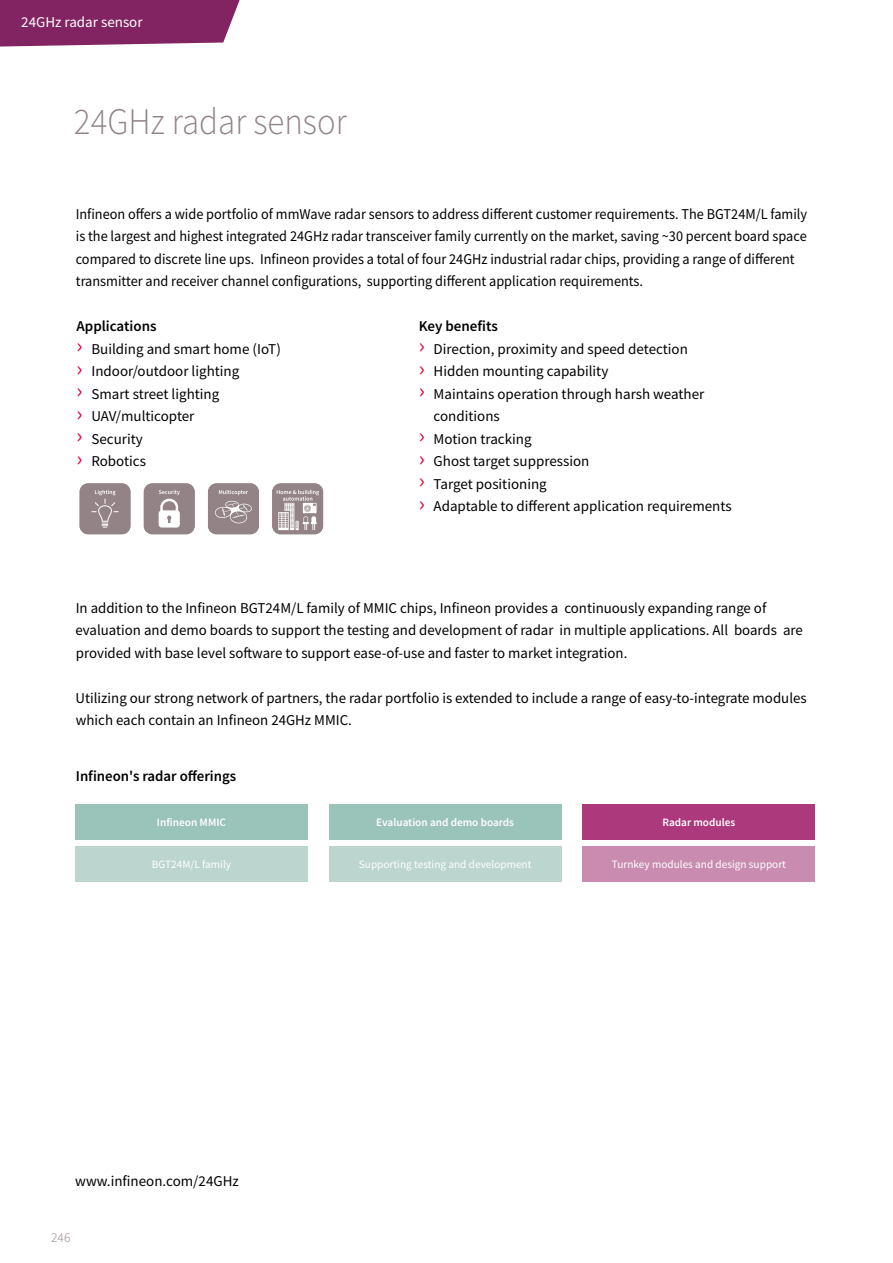
<style>
.page{position:relative;width:893px;height:1263px;background:#fff}
.page>*{position:absolute;margin:0;border:0;box-sizing:border-box;transform-origin:0 0}
.t1{font:300 37.5px "Source Sans Pro";color:#938386;scale:.93 1}
.t2{font:15px/22.5px "Source Sans Pro";color:#000}
.t3{font:15px/22.5px "Source Sans Pro";color:#000;scale:.95 1}
.t4{font:600 15px "Source Sans Pro";color:#000}
.t5{font:15px "Source Sans Pro";color:#fff}
.t6{font:300 13.5px "Source Sans Pro";color:#938386}
.t7{font:11.25px "Source Sans Pro";color:#fff}
.t8{font:600 11.25px "Source Sans Pro";color:#fff}
.s1{font-weight:600}
.s2{font-size:22.5px;color:#e40134}
</style>
<div class="page">
<svg style="left:0;top:0;width:240px;height:47px;background:#8c366e"></svg>
<div style="left:75px;top:804px;width:233px;height:36px;background:#9ac3ba"></div>
<div style="left:329px;top:804px;width:232px;height:36px;background:#9ac3ba"></div>
<div style="left:583px;top:804px;width:232px;height:36px;background:#ac397c"></div>
<div style="left:75px;top:846px;width:233px;height:35px;background:#bcd5cf"></div>
<div style="left:329px;top:846px;width:232px;height:35px;background:#bcd5cf"></div>
<div style="left:583px;top:846px;width:232px;height:35px;background:#ca8bb1"></div>
<svg style="left:80px;top:483px;width:51px;height:51px;background:#9b8c8f"></svg>
<svg style="left:144px;top:483px;width:51px;height:51px"></svg>
<svg style="left:208px;top:483px;width:51px;height:51px;background:#9e9092"></svg>
<svg style="left:272px;top:483px;width:51px;height:51px;background:#aca0a2"></svg>
<p class="t5" style="left:21px;top:12px;width:123px">24GHz radar sensor</p>
<h1 class="t1" style="left:74px;top:99px;width:295px">24GHz radar sensor</h1>
<p class="t3" style="left:76px;top:202px;width:772px">Infineon offers a wide portfolio of mmWave radar sensors to address different customer requirements. The BGT24M/L family is the largest and highest integrated 24GHz radar transceiver family currently on the market, saving ~30 percent board space compared to discrete line ups. Infineon provides a total of four 24GHz industrial radar chips, providing a range of different transmitter and receiver channel configurations, supporting different application requirements.</p>
<p class="t2" style="left:77px;top:315px;width:206px"><span class="s1">Applications<br></span><span class="s2">›</span> Building and smart home (IoT) <span class="s2">›</span> Indoor/outdoor lighting<br><span class="s2">›</span> Smart street lighting<br><span class="s2">›</span> UAV/multicopter<br><span class="s2">›</span> Security<br><span class="s2">›</span> Robotics</p>
<p class="t4" style="left:419px;top:316px;width:81px">Key benefits</p>
<p class="t2" style="left:419px;top:337px;width:271px"><span class="s2">›</span> Direction, proximity and speed detection</p>
<p class="t2" style="left:419px;top:360px;width:191px"><span class="s2">›</span> Hidden mounting capability</p>
<p class="t2" style="left:419px;top:382px;width:287px"><span class="s2">›</span> Maintains operation through harsh weather</p>
<p class="t2" style="left:434px;top:405px;width:68px">conditions</p>
<p class="t2" style="left:419px;top:427px;width:114px"><span class="s2">›</span> Motion tracking</p>
<p class="t2" style="left:419px;top:450px;width:172px"><span class="s2">›</span> Ghost target suppression</p>
<p class="t2" style="left:419px;top:472px;width:130px"><span class="s2">›</span> Target positioning</p>
<p class="t2" style="left:419px;top:495px;width:314px"><span class="s2">›</span> Adaptable to different application requirements</p>
<p class="t2" style="left:76px;top:596px;width:729px">In addition to the Infineon BGT24M/L family of MMIC chips, Infineon provides a continuously expanding range of evaluation and demo boards to support the testing and development of radar in multiple applications. All boards are provided with base level software to support ease-of-use and faster to market integration.</p>
<p class="t2" style="left:76px;top:686px;width:733px">Utilizing our strong network of partners, the radar portfolio is extended to include a range of easy-to-integrate modules which each contain an Infineon 24GHz MMIC.</p>
<p class="t4" style="left:76px;top:766px;width:162px">Infineon's radar offerings</p>
<p class="t8" style="left:157px;top:815px;width:71px">Infineon MMIC</p>
<p class="t8" style="left:376px;top:815px;width:139px">Evaluation and demo boards</p>
<p class="t8" style="left:662px;top:815px;width:74px">Radar modules</p>
<p class="t7" style="left:152px;top:857px;width:81px">BGT24M/L family</p>
<p class="t7" style="left:359px;top:857px;width:174px">Supporting testing and development</p>
<p class="t7" style="left:612px;top:857px;width:176px">Turnkey modules and design support</p>
<p class="t2" style="left:75px;top:1170px;width:165px">www.infineon.com/24GHz</p>
<p class="t6" style="left:51px;top:1229px;width:21px">246</p>
</div>
